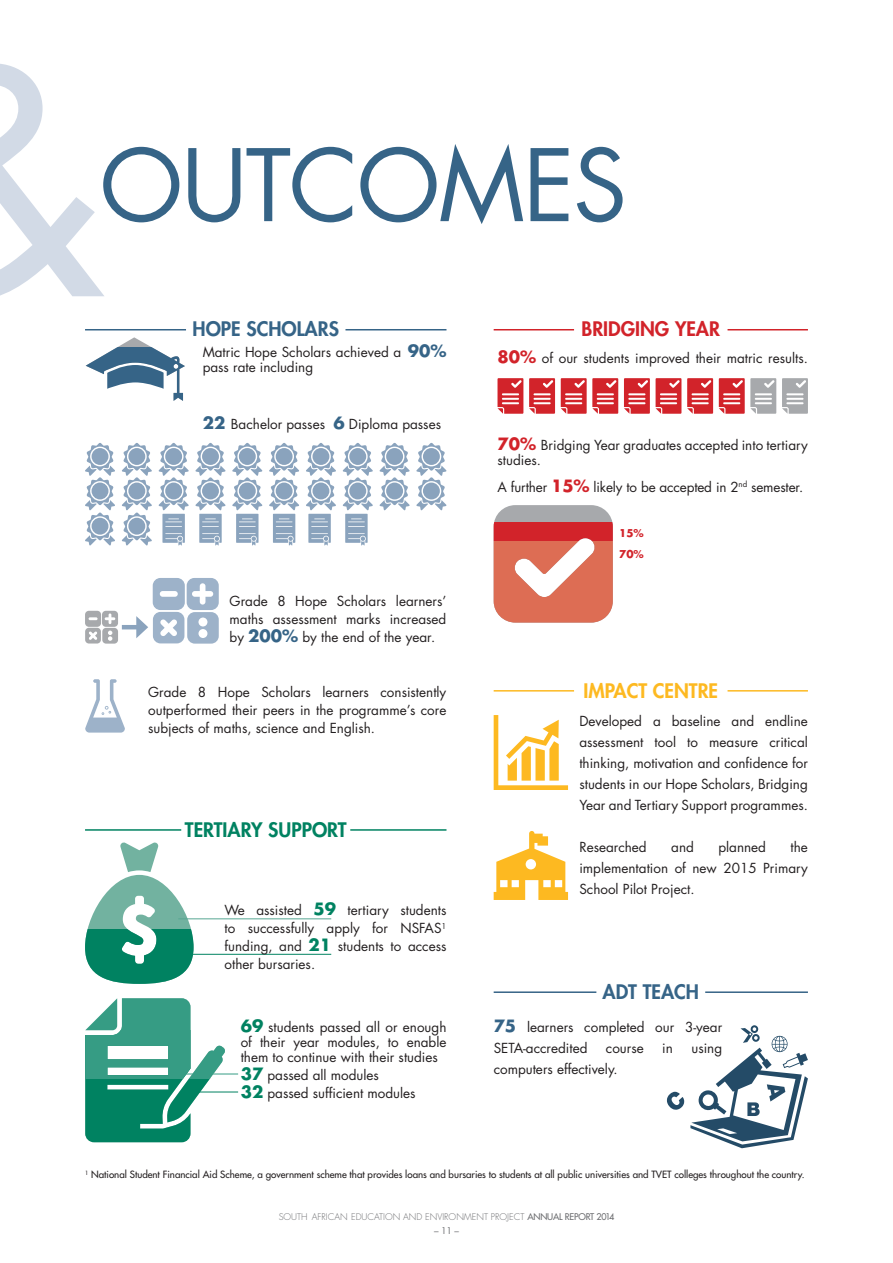
<style>
.page{position:relative;width:893px;height:1263px;background:#fff}
.page>*{position:absolute;margin:0;border:0;box-sizing:border-box;transform-origin:0 0}
.t1{font:303.6px "Futura Std";color:#d2dae6}
.t2{font:96.9px "Futura Std";letter-spacing:-.02em;color:#366487}
.t3{font:800 19.5px "Futura Std";color:#366487}
.t4{font:800 19.5px "Futura Std";color:#008261}
.t5{font:800 19.5px "Futura Std";color:#d2232a}
.t6{font:800 19.5px "Futura Std";color:#fdb921}
.t7{font:13.5px/18px "Futura Std";color:#231f20;text-align:justify}
.t8{font:700 10.5px/21px "Futura Std";color:#d2232a}
.t9{font:500 9.75px "Futura Std";color:#231f20}
.t10{font:300 9px "Futura Std";color:#6d6e71}
.t11{font:9px "Futura Std";color:#6d6e71}
.s1{font-weight:700;font-size:16.5px;color:#366487}
.s2{font-weight:700;font-size:16.5px;color:#008261}
.s3{font-weight:700;font-size:16.5px;color:#d2232a}
.s4{font-weight:500}
</style>
<div class="page">
<hr style="left:182px;top:1073px;width:56px;height:1px;background:#369c84">
<hr style="left:178px;top:954px;width:153px;height:1px;background:#008261">
<svg style="left:85px;top:611px;width:33px;height:33px"></svg>
<svg style="left:85px;top:679px;width:40px;height:54px"></svg>
<svg style="left:690px;top:1025px;width:118px;height:123px"></svg>
<svg style="left:667px;top:1092px;width:17px;height:18px"></svg>
<svg style="left:494px;top:715px;width:74px;height:75px"></svg>
<svg style="left:494px;top:831px;width:74px;height:69px"></svg>
<hr style="left:85px;top:329px;width:101px;height:1px;background:#366487">
<hr style="left:345px;top:329px;width:101px;height:1px;background:#366487">
<hr style="left:494px;top:329px;width:80px;height:1px;background:#d2232a">
<hr style="left:727px;top:329px;width:81px;height:1px;background:#d2232a">
<hr style="left:494px;top:690px;width:80px;height:1px;background:#fdb921">
<hr style="left:727px;top:690px;width:81px;height:1px;background:#fdb921">
<hr style="left:494px;top:991px;width:102px;height:2px;background:#366487">
<hr style="left:705px;top:991px;width:103px;height:2px;background:#366487">
<hr style="left:85px;top:829px;width:96px;height:2px;background:#008261">
<hr style="left:350px;top:829px;width:96px;height:2px;background:#008261">
<svg style="left:86px;top:337px;width:99px;height:64px"></svg>
<svg style="left:85px;top:443px;width:30px;height:102px"></svg>
<svg style="left:380px;top:443px;width:30px;height:67px"></svg>
<svg style="left:416px;top:443px;width:30px;height:67px"></svg>
<svg style="left:122px;top:443px;width:30px;height:102px"></svg>
<hr style="left:122px;top:625px;width:18px;height:4px;background:#8aa3bd">
<svg style="left:136px;top:578px;width:83px;height:66px"></svg>
<svg style="left:87px;top:842px;width:107px;height:87px"></svg>
<svg style="left:85px;top:929px;width:109px;height:55px;fill:#008261"></svg>
<hr style="left:178px;top:918px;width:153px;height:1px;background:#57a792">
<svg style="left:85px;top:998px;width:140px;height:144px"></svg>
<svg style="left:167px;top:1079px;width:51px;height:43px"></svg>
<svg style="left:167px;top:1046px;width:58px;height:33px;fill:#369c84"></svg>
<hr style="left:182px;top:1091px;width:56px;height:1px;background:#008261">
<svg style="left:494px;top:505px;width:119px;height:118px"></svg>
<svg style="left:159px;top:443px;width:30px;height:102px"></svg>
<svg style="left:195px;top:443px;width:31px;height:102px"></svg>
<svg style="left:232px;top:443px;width:30px;height:102px"></svg>
<svg style="left:269px;top:443px;width:30px;height:102px"></svg>
<svg style="left:306px;top:443px;width:30px;height:102px"></svg>
<svg style="left:343px;top:443px;width:30px;height:102px"></svg>
<svg style="left:497px;top:378px;width:26px;height:36px"></svg>
<svg style="left:529px;top:378px;width:26px;height:36px"></svg>
<svg style="left:561px;top:378px;width:57px;height:36px"></svg>
<svg style="left:624px;top:378px;width:26px;height:36px"></svg>
<svg style="left:656px;top:378px;width:25px;height:36px"></svg>
<svg style="left:687px;top:378px;width:26px;height:36px"></svg>
<svg style="left:719px;top:378px;width:57px;height:36px"></svg>
<svg style="left:782px;top:378px;width:26px;height:36px"></svg>
<h1 class="t1" style="left:-104px;top:-9px;width:212px">&amp;</h1>
<h2 class="t2" style="left:100px;top:124px;width:529px">OUTCOMES</h2>
<h3 class="t3" style="left:193px;top:317px;width:148px">HOPE SCHOLARS</h3>
<p class="t7" style="left:203px;top:345px;width:245px;line-height:15px">Matric Hope Scholars achieved a <span class="s1">90% </span>pass rate including</p>
<p class="t7" style="left:203px;top:415px;width:240px"><span class="s1">22</span> Bachelor passes <span class="s1">6</span> Diploma passes</p>
<p class="t7" style="left:230px;top:592px;width:218px">Grade 8 Hope Scholars learners’ maths assessment marks increased by <span class="s1">200%</span> by the end of the year.</p>
<p class="t7" style="left:148px;top:683px;width:300px">Grade 8 Hope Scholars learners consistently outperformed their peers in the programme’s core subjects of maths, science and English.</p>
<h3 class="t4" style="left:185px;top:818px;width:163px">TERTIARY SUPPORT</h3>
<p class="t7" style="left:225px;top:901px;width:223px">We assisted <span class="s2">59</span> tertiary students to successfully apply for NSFAS<sup>1 </sup>funding, and <span class="s2">21</span> students to access other bursaries.</p>
<p class="t7" style="left:241px;top:1019px;width:207px;line-height:15px"><span class="s2">69</span> students passed all or enough of their year modules, to enable them to continue with their studies</p>
<p class="t7" style="left:241px;top:1066px;width:176px"><span class="s2">37</span> passed all modules<br><span class="s2">32</span> passed sufficient modules</p>
<h3 class="t5" style="left:582px;top:317px;width:140px">BRIDGING YEAR</h3>
<p class="t7" style="left:497px;top:349px;width:312px"><span class="s3">80%</span> of our students improved their matric results.</p>
<p class="t7" style="left:497px;top:438px;width:312px;line-height:15px"><span class="s3">70%</span> Bridging Year graduates accepted into tertiary studies.</p>
<p class="t7" style="left:497px;top:478px;width:307px">A further <span class="s3">15%</span> likely to be accepted in 2<sup>nd</sup> semester.</p>
<p class="t8" style="left:619px;top:523px;width:26px">15%<br>70%</p>
<h3 class="t6" style="left:583px;top:678px;width:136px">IMPACT CENTRE</h3>
<p class="t7" style="left:579px;top:711px;width:230px;line-height:21px">Developed a baseline and endline assessment tool to measure critical thinking, motivation and confidence for students in our Hope Scholars, Bridging Year and Tertiary Support programmes.</p>
<p class="t7" style="left:579px;top:838px;width:69px">Researched</p>
<p class="t7" style="left:671px;top:838px;width:24px">and</p>
<p class="t7" style="left:718px;top:838px;width:49px">planned</p>
<p class="t7" style="left:579px;top:837px;width:230px;line-height:21px;text-indent:211px">the implementation of new 2015 Primary School Pilot Project.</p>
<h3 class="t3" style="left:602px;top:979px;width:98px">ADT TEACH</h3>
<p class="t7" style="left:494px;top:1016px;width:230px;line-height:21px"><span class="s1">75</span> learners completed our 3-year<br>SETA-accredited</p>
<p class="t7" style="left:606px;top:1039px;width:39px">course</p>
<p class="t7" style="left:662px;top:1039px;width:12px">in</p>
<p class="t7" style="left:691px;top:1039px;width:32px">using</p>
<p class="t7" style="left:494px;top:1060px;width:126px">computers effectively.</p>
<p class="t9" style="left:85px;top:1168px;width:721px"><sup>1</sup> National Student Financial Aid Scheme, a government scheme that provides loans and bursaries to students at all public universities and TVET colleges throughout the country.</p>
<p class="t10" style="left:279px;top:1211px;width:337px">SOUTH AFRICAN EDUCATION AND ENVIRONMENT PROJECT <span class="s4">ANNUAL REPORT 2014</span></p>
<p class="t11" style="left:434px;top:1225px;width:26px">– 11 –</p>
</div>
